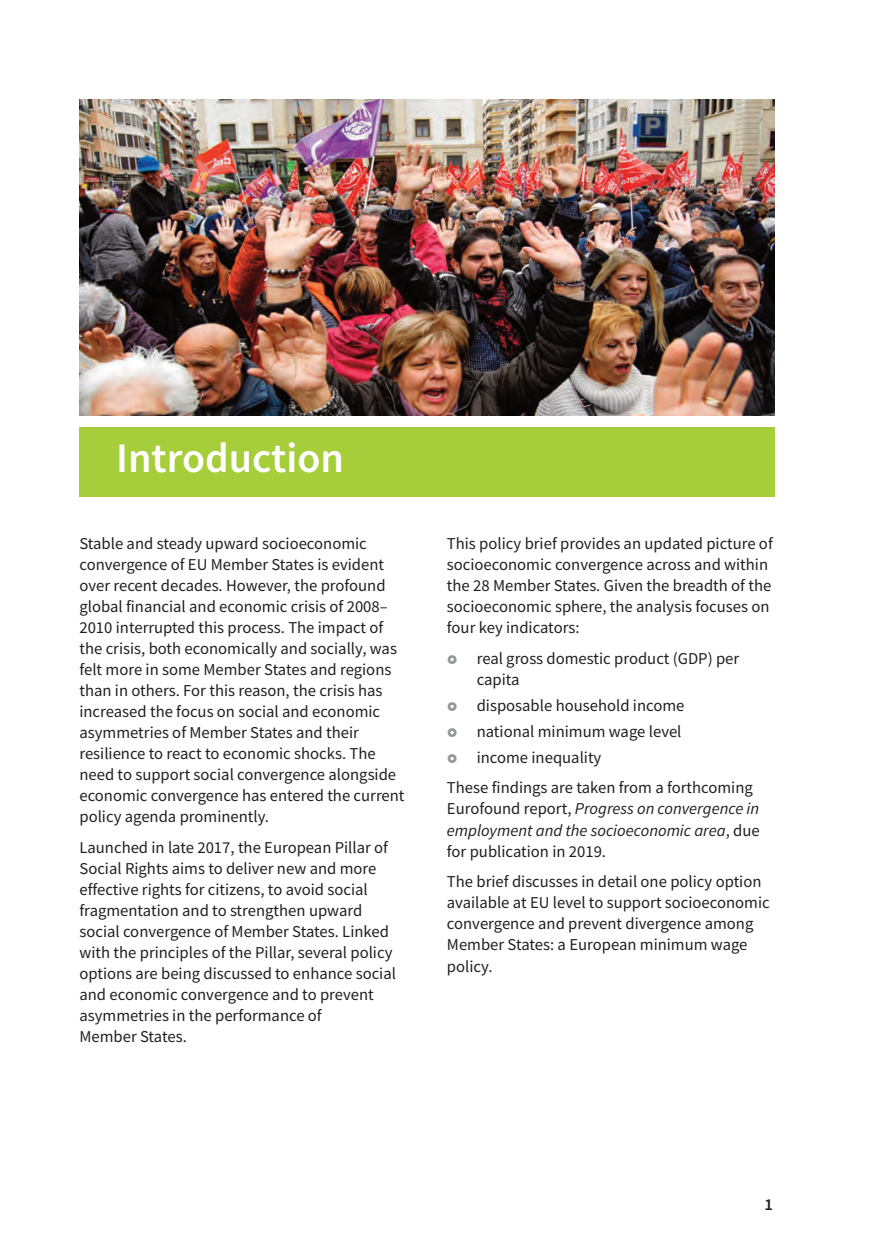
<style>
.page{position:relative;width:874px;height:1241px;background:#fff}
.page>*{position:absolute;margin:0;border:0;box-sizing:border-box;transform-origin:0 0}
.t1{font:600 42px "Source Sans Pro";color:#fff}
.t2{font:16.62px/21px "Source Sans Pro";color:#231f20}
.t3{font:600 16.62px "Source Sans Pro";color:#231f20}
.s1{font-style:italic}
</style>
<div class="page">
<img style="left:79px;top:99px;width:695px;height:317px">
<div style="left:79px;top:427px;width:695px;height:69px;background:#a6ce3b"></div>
<h1 class="t1" style="left:116px;top:430px;width:229px">Introduction</h1>
<p class="t2" style="left:79px;top:532px;width:326px">Stable and steady upward socioeconomic convergence of EU Member States is evident over recent decades. However, the profound global financial and economic crisis of 2008– 2010 interrupted this process. The impact of the crisis, both economically and socially, was felt more in some Member States and regions than in others. For this reason, the crisis has increased the focus on social and economic asymmetries of Member States and their resilience to react to economic shocks. The need to support social convergence alongside economic convergence has entered the current policy agenda prominently.</p>
<p class="t2" style="left:79px;top:836px;width:318px">Launched in late 2017, the European Pillar of Social Rights aims to deliver new and more effective rights for citizens, to avoid social fragmentation and to strengthen upward social convergence of Member States. Linked with the principles of the Pillar, several policy options are being discussed to enhance social and economic convergence and to prevent asymmetries in the performance of<br>Member States.</p>
<p class="t2" style="left:446px;top:532px;width:327px">This policy brief provides an updated picture of socioeconomic convergence across and within the 28 Member States. Given the breadth of the socioeconomic sphere, the analysis focuses on four key indicators:</p>
<p class="t2" style="left:476px;top:647px;width:264px">real gross domestic product (GDP) per capita</p>
<p class="t2" style="left:476px;top:692px;width:209px;line-height:25.9px">disposable household income national minimum wage level income inequality</p>
<p class="t2" style="left:446px;top:777px;width:314px">These findings are taken from a forthcoming Eurofound report, <span class="s1">Progress on convergence in employment and the socioeconomic area</span>, due for publication in 2019.</p>
<p class="t2" style="left:446px;top:871px;width:324px">The brief discusses in detail one policy option available at EU level to support socioeconomic convergence and prevent divergence among Member States: a European minimum wage policy.</p>
<p class="t3" style="left:764px;top:1193px;width:10px">1</p>
</div>
